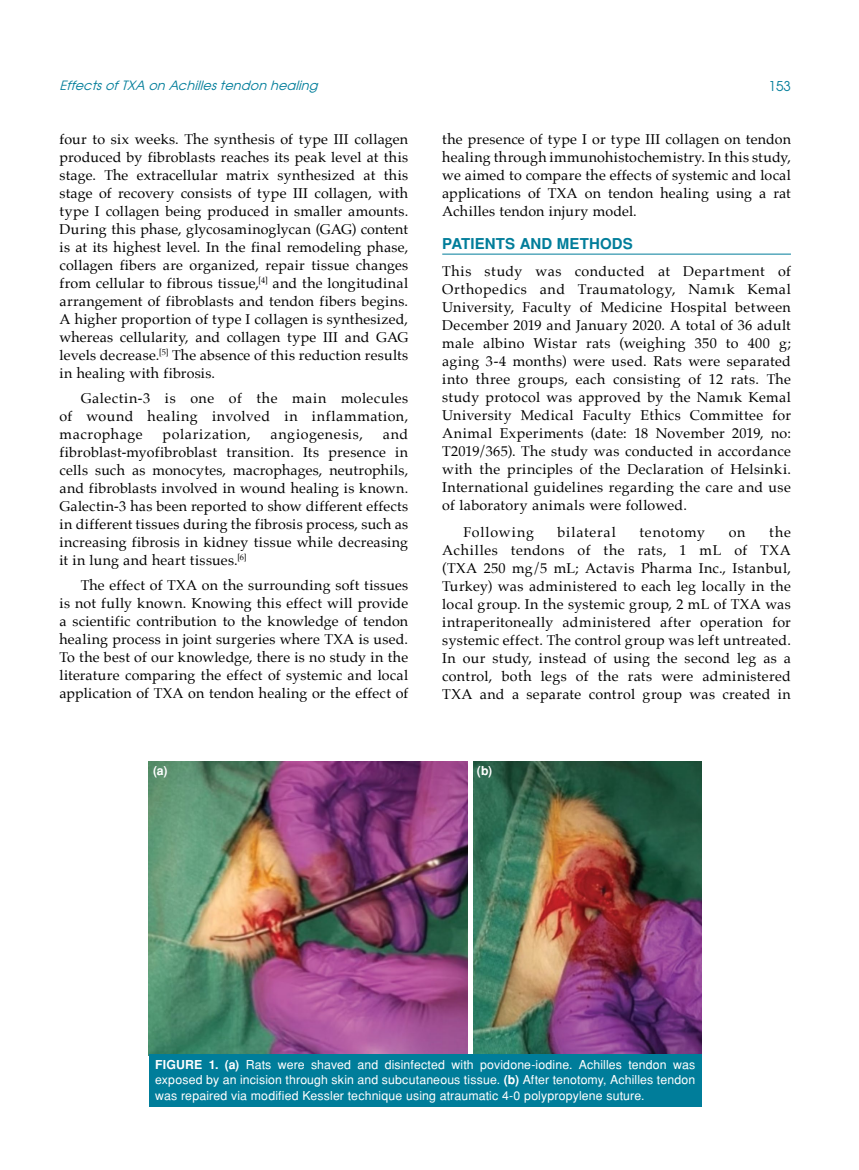
<style>
.page{position:relative;width:859px;height:1170px;background:#fff}
.page>*{position:absolute;margin:0;border:0;box-sizing:border-box;transform-origin:0 0}
.t1{font:700 15px "Helvetica Tr";letter-spacing:.005em;color:#007d9a}
.t2{font:14.25px/18px "Palatino";letter-spacing:.025em;color:#000;text-align:justify}
.t3{font:14.25px "Palatino";letter-spacing:.055em;color:#000}
.t4{font:14.25px "Palatino";letter-spacing:.045em;color:#000}
.t5{font:14.25px "Palatino";letter-spacing:.05em;color:#000}
.t6{font:13.5px "Avant Garde Tr";color:#007d9a}
.t7{font:italic 12.75px "Avant Garde Tr";color:#007d9a}
.t8{font:12.3px/15.3px "Helvetica Normal Tr";letter-spacing:.01em;color:#fff;text-align:justify}
.t9{font:700 12.3px "Helvetica Tr";color:#fff}
.s1{font-family:"Helvetica Tr";font-weight:700}
</style>
<div class="page">
<hr style="left:442px;top:254px;width:349px;height:1px;background:#007d9a">
<img style="left:149px;top:761px;width:552px;height:292px">
<div style="left:468px;top:760px;width:5px;height:295px;background:#fff"></div>
<div style="left:149px;top:1053px;width:553px;height:53px;background:#007d9a"></div>
<p class="t7" style="left:60px;top:78px;width:264px">EffectsofTXA on Achillestendon healing</p>
<p class="t6" style="left:768px;top:77px;width:24px">153</p>
<p class="t2" style="left:60px;top:130px;width:350px">four to six weeks. The synthesis of type III collagen produced by fibroblasts reaches its peak level at this stage. The extracellular matrix synthesized at this stage of recovery consists of type III collagen, with type I collagen being produced in smaller amounts.<br>During this phase, glycosaminoglycan (GAG) content is at its highest level. In the final remodeling phase, collagen fibers are organized, repair tissue changes from cellular to fibrous tissue,<sup>[4]</sup> and the longitudinal arrangement of fibroblasts and tendon fibers begins.<br>A higher proportion of type I collagen is synthesized, whereas cellularity, and collagen type III and GAG levels decrease.<sup>[5]</sup> The absence of this reduction results in healing with fibrosis.</p>
<p class="t2" style="left:60px;top:389px;width:350px;text-indent:21px">Galectin-3 is one of the main molecules of wound healing involved in inflammation, macrophage</p>
<p class="t2" style="left:442px;top:130px;width:350px">the presence of type I or type III collagen on tendon healing through immunohistochemistry. In this study, we aimed to compare the effects of systemic and local applications of TXA on tendon healing using a rat Achilles tendon injury model.</p>
<p class="t1" style="left:442px;top:235px;width:192px">PATIENTS AND METHODS</p>
<p class="t2" style="left:442px;top:262px;width:350px">This study was conducted at Department of Orthopedics and Traumatology, Namık Kemal University, Faculty of Medicine Hospital between December 2019 and January 2020. A total of 36 adult male albino Wistar rats (weighing 350 to 400 g; aging 3-4 months) were used. Rats were separated into three groups, each consisting of 12 rats. The study protocol was approved by the Namık Kemal University Medical Faculty Ethics Committee for Animal Experiments (date: 18 November 2019, no:<br>T2019/365). The study was conducted in accordance with the principles of the Declaration of Helsinki.<br>International guidelines regarding the care and use of laboratory animals were followed.</p>
<p class="t5" style="left:463px;top:520px;width:72px">Following</p>
<p class="t3" style="left:557px;top:520px;width:60px">bilateral</p>
<p class="t3" style="left:639px;top:520px;width:67px">tenotomy</p>
<p class="t2" style="left:729px;top:522px;width:18px">on</p>
<p class="t4" style="left:163px;top:422px;width:89px">polarization,</p>
<p class="t2" style="left:270px;top:425px;width:94px">angiogenesis,</p>
<p class="t2" style="left:60px;top:425px;width:350px;text-indent:323px">and fibroblast-myofibroblast transition. Its presence in cells such as monocytes, macrophages, neutrophils, and fibroblasts involved in wound healing is known.<br>Galectin-3 has been reported to show different effects in different tissues during the fibrosis process, such as increasing fibrosis in kidney tissue while decreasing it in lung and heart tissues.<sup>[6]</sup></p>
<p class="t2" style="left:60px;top:576px;width:350px;text-indent:21px">The effect of TXA on the surrounding soft tissues is not fully known. Knowing this effect will provide a scientific contribution to the knowledge of tendon healing process in joint surgeries where TXA is used.<br>To the best of our knowledge, there is no study in the literature comparing the effect of systemic and local application of TXA on tendon healing or the effect of</p>
<p class="t2" style="left:442px;top:522px;width:350px;text-indent:327px">the Achilles tendons of the rats, 1 mL of TXA (TXA 250 mg/5 mL; Actavis Pharma Inc., Istanbul, Turkey) was administered to each leg locally in the local group. In the systemic group, 2 mL of TXA was intraperitoneally administered after operation for systemic effect. The control group was left untreated.<br>In our study, instead of using the second leg as a control, both legs of the rats were administered TXA and a separate control group was created in</p>
<p class="t9" style="left:153px;top:763px;width:16px">(a)</p>
<p class="t9" style="left:477px;top:763px;width:17px">(b)</p>
<p class="t8" style="left:155px;top:1056px;width:542px"><span class="s1">FIGURE 1. (a)</span> Rats were shaved and disinfected with povidone-iodine. Achilles tendon was exposed by an incision through skin and subcutaneous tissue. <span class="s1">(b)</span> After tenotomy, Achilles tendon was repaired via modified Kessler technique using atraumatic 4-0 polypropylene suture.</p>
</div>
